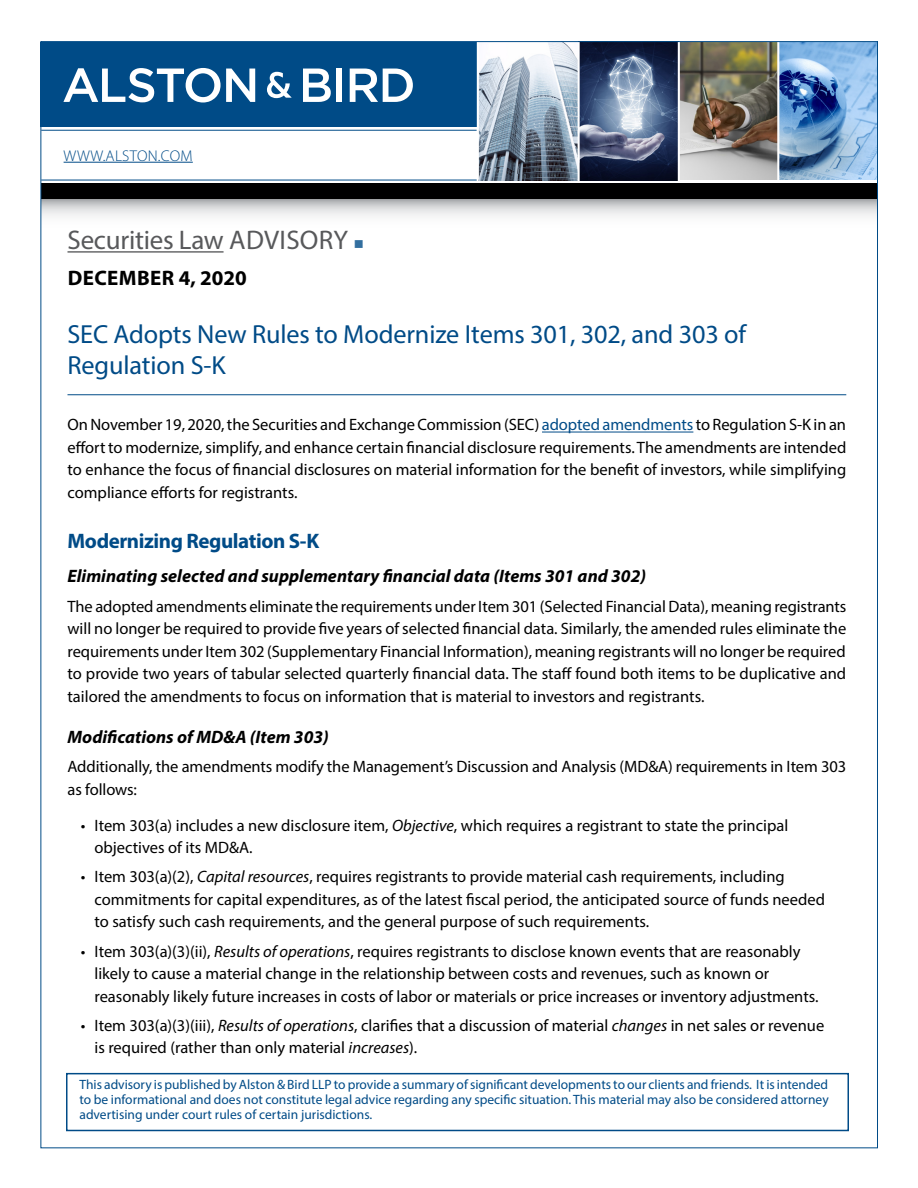
<style>
.page{position:relative;width:918px;height:1188px;background:#fff}
.page>*{position:absolute;margin:0;border:0;box-sizing:border-box;transform-origin:0 0}
.t1{font:27px "Myriad Pro";letter-spacing:-.01em;color:#58595b}
.t2{font:26.25px/31.5px "Myriad Pro";letter-spacing:-.005em;color:#004b87}
.t3{font:700 21px "Myriad Pro";letter-spacing:-.02em;color:#004b87}
.t4{font:700 21px "Myriad Pro";letter-spacing:.02em;color:#000}
.t5{font:italic 700 18px "Myriad Pro";color:#000}
.t6{font:16.5px/22.5px "Myriad Pro";color:#000}
.t7{font:300 15.6px "Myriad Pro";letter-spacing:.02em;color:#004b87}
.t8{font:13.5px/15px "Myriad Pro";color:#004b87;text-align:justify}
.s1{color:#336f9f}
.s2{color:#004b87}
.s3{font-style:italic}
</style>
<div class="page">
<svg style="left:42px;top:199px;width:834px;height:17px"></svg>
<div style="left:40px;top:42px;width:836px;height:85px;background:#004b87"></div>
<hr style="left:41px;top:130px;width:436px;height:1px;background:#004b87">
<hr style="left:41px;top:180px;width:436px;height:1px;background:#004b87">
<div style="left:41px;top:183px;width:837px;height:16px;background:#000"></div>
<img style="left:479px;top:43px;width:397px;height:137px">
<hr style="left:578px;top:42px;width:2px;height:139px;background:#fff">
<hr style="left:678px;top:42px;width:2px;height:139px;background:#fff">
<hr style="left:777px;top:42px;width:2px;height:139px;background:#fff">
<hr style="left:477px;top:41px;width:2px;height:139px;background:#fff">
<svg style="left:63px;top:68px;width:192px;height:35px"></svg>
<svg style="left:267px;top:72px;width:25px;height:26px"></svg>
<svg style="left:303px;top:69px;width:28px;height:33px"></svg>
<div style="left:336px;top:69px;width:6px;height:33px;background:#fff"></div>
<svg style="left:350px;top:69px;width:63px;height:33px"></svg>
<hr style="left:64px;top:162px;width:129px;height:1px;background:#004b87">
<div style="left:66px;top:1073px;width:783px;height:58px;border:2px solid #004b87"></div>
<hr style="left:68px;top:251px;width:156px;height:2px;background:#58595b">
<hr style="left:68px;top:394px;width:778px;height:1px;background:#004b87">
<hr style="left:542px;top:432px;width:151px;height:1px;background:#004b87">
<p class="t7" style="left:64px;top:147px;width:131px">WWW.ALSTON.COM</p>
<h1 class="t1" style="left:68px;top:224px;width:298px">Securities Law ADVISORY <span class="s1">■</span></h1>
<p class="t4" style="left:68px;top:264px;width:181px">DECEMBER 4, 2020</p>
<h2 class="t2" style="left:68px;top:318px;width:680px">SEC Adopts New Rules to Modernize Items 301, 302, and 303 of<br>Regulation S-K</h2>
<p class="t6" style="left:68px;top:413px;width:780px;text-align:justify">On November 19, 2020, the Securities and Exchange Commission (SEC) <span class="s2">adopted amendments</span> to Regulation S-K in an effort to modernize, simplify, and enhance certain financial disclosure requirements. The amendments are intended to enhance the focus of financial disclosures on material information for the benefit of investors, while simplifying compliance efforts for registrants.</p>
<p class="t3" style="left:68px;top:527px;width:253px">Modernizing Regulation S-K</p>
<p class="t5" style="left:68px;top:565px;width:580px">Eliminating selected and supplementary financial data (Items 301 and 302)</p>
<p class="t6" style="left:68px;top:595px;width:780px;text-align:justify">The adopted amendments eliminate the requirements under Item 301 (Selected Financial Data), meaning registrants will no longer be required to provide five years of selected financial data. Similarly, the amended rules eliminate the requirements under Item 302 (Supplementary Financial Information), meaning registrants will no longer be required to provide two years of tabular selected quarterly financial data. The staff found both items to be duplicative and tailored the amendments to focus on information that is material to investors and registrants.</p>
<p class="t5" style="left:68px;top:725px;width:263px">Modifications of MD&amp;A (Item 303)</p>
<p class="t6" style="left:68px;top:755px;width:780px">Additionally, the amendments modify the Management’s Discussion and Analysis (MD&amp;A) requirements in Item 303 as follows:</p>
<p class="t6" style="left:94px;top:814px;width:695px;text-indent:-13px">• Item 303(a) includes a new disclosure item, <span class="s3">Objective</span>, which requires a registrant to state the principal objectives of its MD&amp;A.</p>
<p class="t6" style="left:94px;top:865px;width:732px;text-indent:-13px">• Item 303(a)(2), <span class="s3">Capital resources</span>, requires registrants to provide material cash requirements, including commitments for capital expenditures, as of the latest fiscal period, the anticipated source of funds needed to satisfy such cash requirements, and the general purpose of such requirements.</p>
<p class="t6" style="left:94px;top:940px;width:726px;text-indent:-13px">• Item 303(a)(3)(ii), <span class="s3">Results of operations</span>, requires registrants to disclose known events that are reasonably likely to cause a material change in the relationship between costs and revenues, such as known or reasonably likely future increases in costs of labor or materials or price increases or inventory adjustments.</p>
<p class="t6" style="left:94px;top:1014px;width:731px;text-indent:-13px">• Item 303(a)(3)(iii), <span class="s3">Results of operations</span>, clarifies that a discussion of material <span class="s3">changes</span> in net sales or revenue is required (rather than only material <span class="s3">increases</span>).</p>
<p class="t8" style="left:80px;top:1077px;width:751px">This advisory is published by Alston &amp; Bird LLP to provide a summary of significant developments to our clients and friends. It is intended to be informational and does not constitute legal advice regarding any specific situation. This material may also be considered attorney advertising under court rules of certain jurisdictions.</p>
</div>
